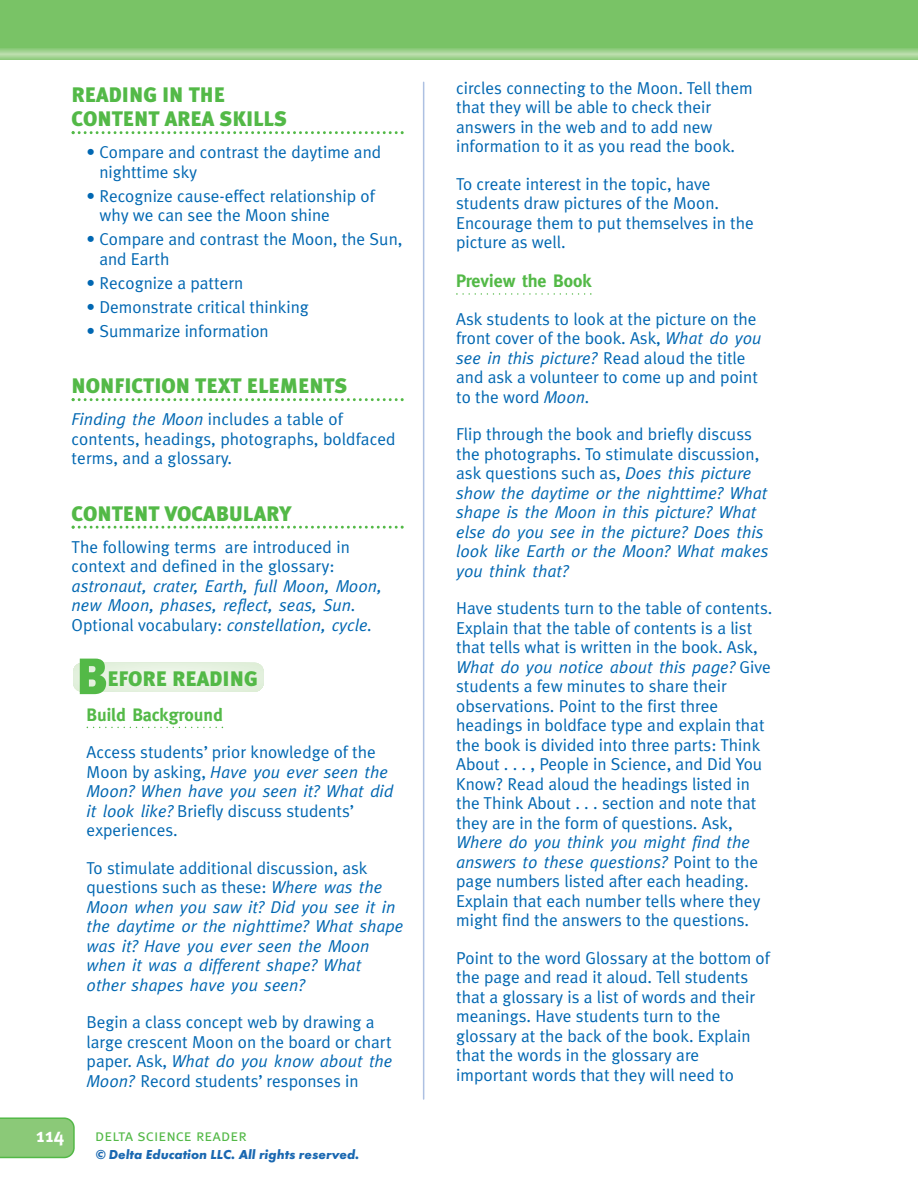
<style>
.page{position:relative;width:918px;height:1188px;background:#fff}
.page>*{position:absolute;margin:0;border:0;box-sizing:border-box;transform-origin:0 0}
.t1{font:900 51px "Meta Plus";color:#53b947}
.t2{font:900 21px/24px "Meta Plus";color:#53b947}
.t3{font:700 19.5px "Meta";color:#fff}
.t4{font:700 18px "Meta";color:#53b947}
.t5{font:17.25px/19.5px "Meta Plus Normal";color:#0067b2}
.t6{font:italic 17.25px/19.5px "Meta";color:#0067b2}
.t7{font:16.5px "Meta Plus Normal Caps";color:#53b947}
.t8{font:italic 700 13.5px "Futura T";color:#1a68b1}
.s1{font-family:"Meta";font-style:italic}
.s2{font-family:"Meta Plus Normal";font-style:normal}
</style>
<div class="page">
<svg style="left:72px;top:131px;width:332px;height:3px"></svg>
<svg style="left:72px;top:398px;width:332px;height:3px"></svg>
<svg style="left:72px;top:526px;width:332px;height:3px"></svg>
<svg style="left:87px;top:727px;width:136px;height:1px"></svg>
<svg style="left:456px;top:293px;width:136px;height:2px"></svg>
<svg style="left:73px;top:663px;width:191px;height:29px;background:#e7f2e2"></svg>
<div style="left:0;top:0;width:918px;height:58px;background:#79c366"></div>
<div style="left:0;top:49px;width:918px;height:10px;background:#90cc80"></div>
<div style="left:0;top:50px;width:918px;height:8px;background:#9bd08a"></div>
<div style="left:0;top:51px;width:918px;height:6px;background:#a3d394"></div>
<hr style="left:0;top:52px;width:918px;height:4px;background:#add79e">
<hr style="left:0;top:53px;width:918px;height:2px;background:#b8dca9">
<hr style="left:0;top:54px;width:918px;height:1px;background:#bcdead">
<svg style="left:0;top:1117px;width:75px;height:41px;background:#89c978"></svg>
<hr style="left:423px;top:82px;width:1px;height:1017px;background:#adc0e2">
<p class="t2" style="left:72px;top:85px;width:217px">READING IN THE<br>CONTENT AREA SKILLS</p>
<p class="t5" style="left:99px;top:144px;width:283px;text-indent:-13px">• Compare and contrast the daytime and nighttime sky</p>
<p class="t5" style="left:99px;top:188px;width:277px;text-indent:-13px">• Recognize cause-effect relationship of why we can see the Moon shine</p>
<p class="t5" style="left:99px;top:231px;width:305px;text-indent:-13px">• Compare and contrast the Moon, the Sun, and Earth</p>
<p class="t5" style="left:87px;top:275px;width:158px">• Recognize a pattern</p>
<p class="t5" style="left:87px;top:299px;width:224px">• Demonstrate critical thinking</p>
<p class="t5" style="left:87px;top:323px;width:184px">• Summarize information</p>
<p class="t2" style="left:72px;top:376px;width:277px">NONFICTION TEXT ELEMENTS</p>
<p class="t5" style="left:72px;top:411px;width:326px"><span class="s1">Finding the Moon</span> includes a table of contents, headings, photographs, boldfaced terms, and a glossary.</p>
<p class="t2" style="left:72px;top:504px;width:221px">CONTENT VOCABULARY</p>
<p class="t5" style="left:72px;top:539px;width:280px">The following terms are introduced in context and defined in the glossary:</p>
<p class="t6" style="left:72px;top:578px;width:312px">astronaut, crater, Earth, full Moon, Moon, new Moon, phases, reflect, seas, Sun.<br><span class="s2">Optional vocabulary:</span> constellation, cycle.</p>
<h1 class="t1" style="left:76px;top:658px;width:33px">B</h1>
<p class="t2" style="left:107px;top:669px;width:152px">EFORE READING</p>
<p class="t4" style="left:87px;top:708px;width:138px">Build Background</p>
<p class="t5" style="left:87px;top:744px;width:291px">Access students’ prior knowledge of the</p>
<p class="t6" style="left:87px;top:764px;width:308px"><span class="s2">Moon by asking,</span> Have you ever seen the<br>Moon? When have you seen it? What did</p>
<p class="t5" style="left:87px;top:803px;width:269px"><span class="s1">it look like?</span> Briefly discuss students’ experiences.</p>
<p class="t5" style="left:87px;top:860px;width:297px">To stimulate additional discussion, ask questions such as these: <span class="s1">Where was the</span></p>
<p class="t6" style="left:87px;top:899px;width:319px">Moon when you saw it? Did you see it in the daytime or the nighttime? What shape was it? Have you ever seen the Moon when it was a different shape? What other shapes have you seen?</p>
<p class="t5" style="left:87px;top:1014px;width:307px">Begin a class concept web by drawing a large crescent Moon on the board or chart</p>
<p class="t6" style="left:87px;top:1053px;width:307px"><span class="s2">paper. Ask,</span> What do you know about the</p>
<p class="t5" style="left:87px;top:1073px;width:274px"><span class="s1">Moon?</span> Record students’ responses in</p>
<p class="t3" style="left:36px;top:1128px;width:29px">114</p>
<p class="t7" style="left:95px;top:1125px;width:153px">delta science reader</p>
<p class="t8" style="left:96px;top:1150px;width:265px">© Delta Education LLC. All rights reserved.</p>
<p class="t5" style="left:456px;top:80px;width:298px">circles connecting to the Moon. Tell them that they will be able to check their answers in the web and to add new information to it as you read the book.</p>
<p class="t5" style="left:456px;top:176px;width:299px">To create interest in the topic, have students draw pictures of the Moon.<br>Encourage them to put themselves in the picture as well.</p>
<p class="t4" style="left:456px;top:274px;width:137px">Preview the Book</p>
<p class="t5" style="left:456px;top:311px;width:307px">Ask students to look at the picture on the front cover of the book. Ask, <span class="s1">What do you</span></p>
<p class="t6" style="left:456px;top:350px;width:291px">see in this picture? <span class="s2">Read aloud the title</span></p>
<p class="t5" style="left:456px;top:369px;width:303px">and ask a volunteer to come up and point to the word <span class="s1">Moon.</span></p>
<p class="t5" style="left:456px;top:426px;width:305px">Flip through the book and briefly discuss the photographs. To stimulate discussion, ask questions such as, <span class="s1">Does this picture</span></p>
<p class="t6" style="left:456px;top:485px;width:314px">show the daytime or the nighttime? What shape is the Moon in this picture? What else do you see in the picture? Does this look like Earth or the Moon? What makes you think that?</p>
<p class="t5" style="left:456px;top:600px;width:318px">Have students turn to the table of contents.<br>Explain that the table of contents is a list that tells what is written in the book. Ask,</p>
<p class="t6" style="left:456px;top:659px;width:316px">What do you notice about this page? <span class="s2">Give</span></p>
<p class="t5" style="left:456px;top:678px;width:310px">students a few minutes to share their observations. Point to the first three headings in boldface type and explain that the book is divided into three parts: Think About . . . , People in Science, and Did You Know? Read aloud the headings listed in the Think About . . . section and note that they are in the form of questions. Ask,</p>
<p class="t6" style="left:456px;top:834px;width:303px">Where do you think you might find the answers to these questions? <span class="s2">Point to the</span></p>
<p class="t5" style="left:456px;top:873px;width:306px">page numbers listed after each heading.<br>Explain that each number tells where they might find the answers to the questions.</p>
<p class="t5" style="left:456px;top:950px;width:315px">Point to the word Glossary at the bottom of the page and read it aloud. Tell students that a glossary is a list of words and their meanings. Have students turn to the glossary at the back of the book. Explain that the words in the glossary are important words that they will need to</p>
</div>
